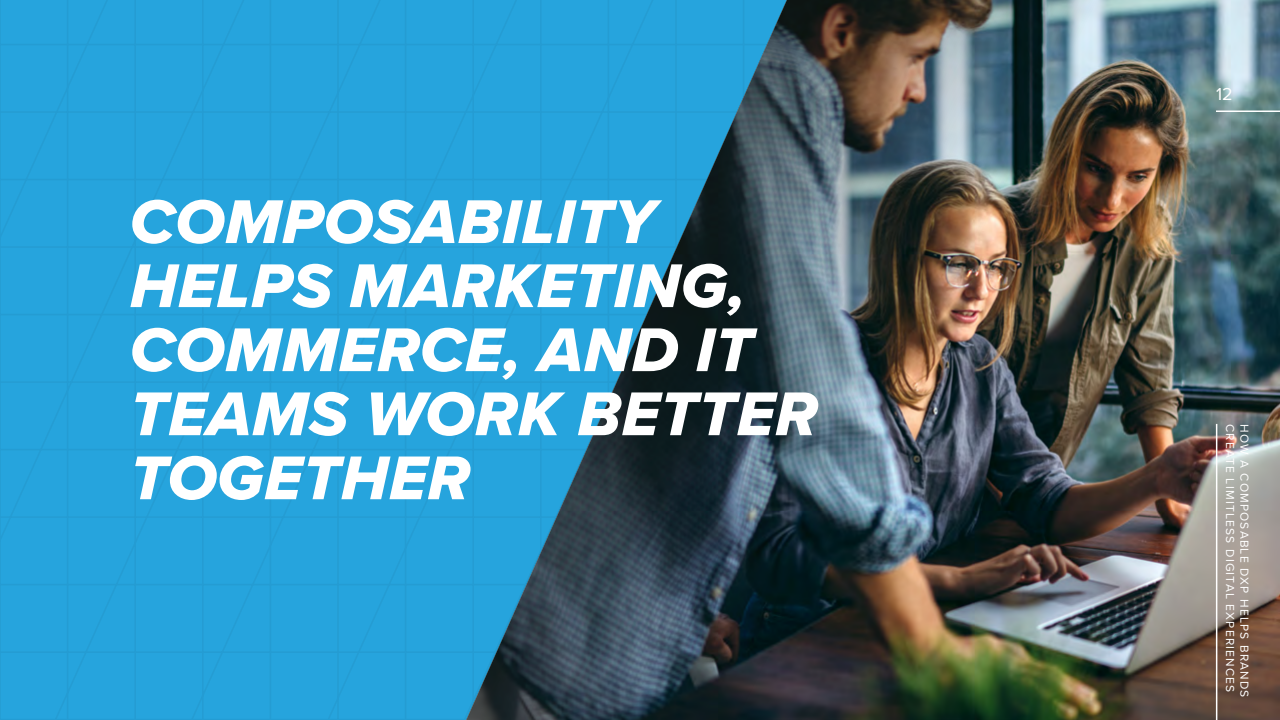
<style>
.page{position:relative;width:1280px;height:720px;background:#fff}
.page>*{position:absolute;margin:0;border:0;box-sizing:border-box;transform-origin:0 0}
.t1{font:64.1px/64.1px "Proxima Nova Extrabld It";letter-spacing:.01em;color:#fff}
.t2{font:18px "Proxima Nova";color:#fff}
.t3{font:12px "Proxima Nova";letter-spacing:.1em;color:#fff}
</style>
<div class="page">
<div style="left:0;top:0;width:464px;height:720px;background:#26a4dd"></div>
<img style="left:464px;top:0;width:816px;height:720px">
<hr style="left:1216px;top:110px;width:64px;height:2px;background:#fff">
<hr style="left:1216px;top:424px;width:1px;height:296px;background:#fff">
<p class="t1" style="left:130px;top:189px;width:689px">COMPOSABILITY<br>HELPS MARKETING,<br>COMMERCE, AND IT<br>TEAMS WORK BETTER<br>TOGETHER</p>
<p class="t2" style="left:1216px;top:81px;width:18px">12</p>
<p class="t3" style="left:1239px;top:424px;width:270px;rotate:90deg">CREATE LIMITLESS DIGITAL EXPERIENCES</p>
<p class="t3" style="left:1253px;top:424px;width:275px;rotate:90deg">HOW A COMPOSABLE DXP HELPS BRANDS</p>
</div>
